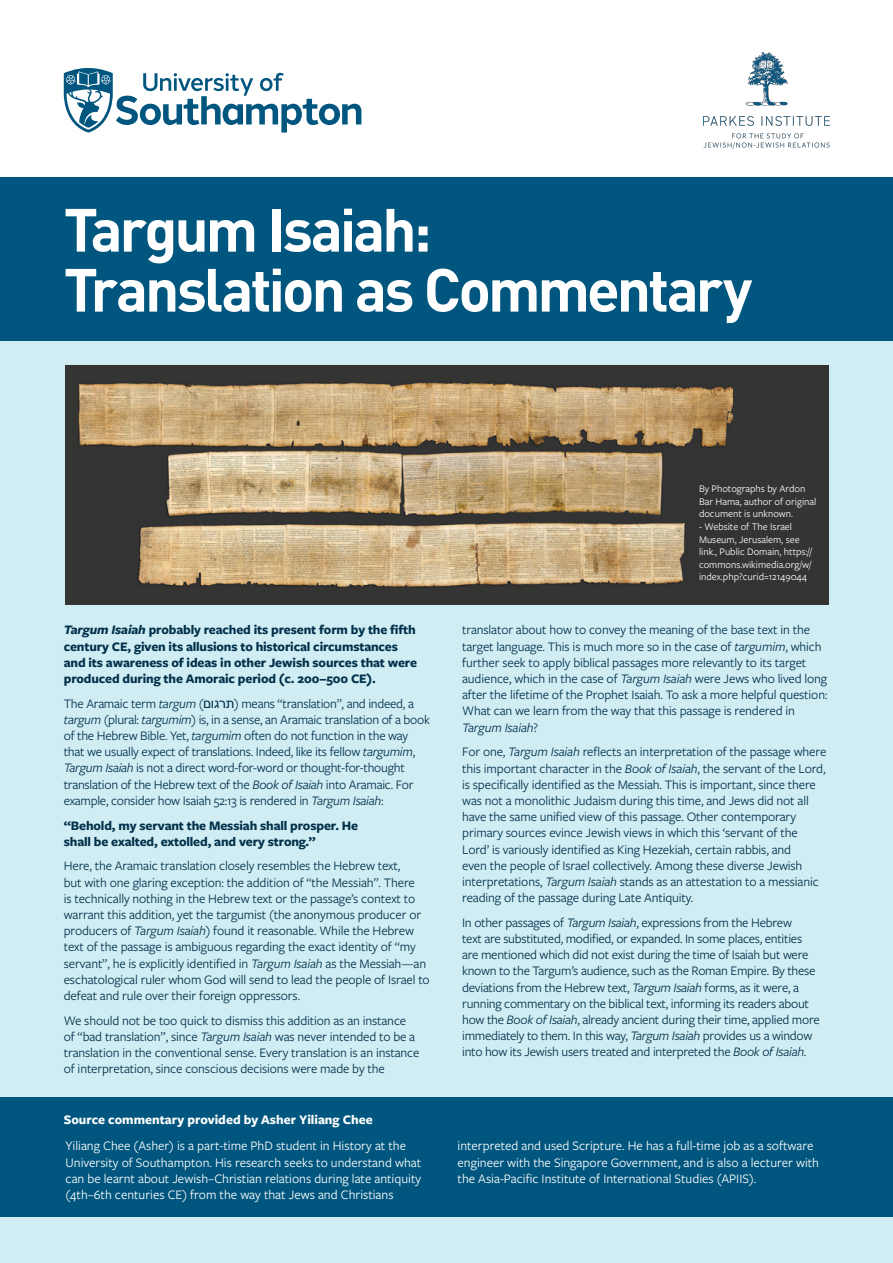
<style>
.page{position:relative;width:893px;height:1263px;background:#fff}
.page>*{position:absolute;margin:0;border:0;box-sizing:border-box;transform-origin:0 0}
.t1{font:700 60px/60px "DINOT";letter-spacing:-.05em;color:#fff}
.t2{font:13.5px/16.2px "Freight Sans Pro";letter-spacing:-.01em;color:#01304a}
.t3{font:13.5px/16.2px "Freight Sans Pro";color:#fff}
.t4{font:700 13.5px/16.2px "Freight Sans Pro";letter-spacing:-.01em;color:#01304a}
.t5{font:700 13.5px "Freight Sans Pro";color:#fff}
.t6{font:10.5px/12.6px "Freight Sans Pro";color:#fff}
.s1{font-style:italic}
.s2{font-family:"Arial"}
</style>
<div class="page">
<svg style="left:64px;top:68px;width:297px;height:65px"></svg>
<img style="left:703px;top:52px;width:126px;height:96px">
<div style="left:0;top:187px;width:893px;height:1076px;background:#d1edf4"></div>
<div style="left:0;top:1097px;width:893px;height:120px;background:#00567e"></div>
<div style="left:0;top:177px;width:893px;height:163px;background:#00567e"></div>
<div style="left:66px;top:365px;width:763px;height:239px;background:#343433"></div>
<img style="left:78px;top:382px;width:654px;height:206px">
<h1 class="t1" style="left:64px;top:194px;width:690px">Targum Isaiah:<br>Translation as Commentary</h1>
<p class="t4" style="left:64px;top:621px;width:355px"><span class="s1">Targum Isaiah</span> probably reached its present form by the fifth century CE, given its allusions to historical circumstances and its awareness of ideas in other Jewish sources that were produced during the Amoraic period (c. 200–500 CE).</p>
<p class="t2" style="left:64px;top:694px;width:368px">The Aramaic term <span class="s1">targum</span> ( <span class="s2">תרג ום</span> ( means “translation”, and indeed, a <span class="s1">targum</span> (plural: <span class="s1">targumim</span>) is, in a sense, an Aramaic translation of a book of the Hebrew Bible. Yet, <span class="s1">targumim</span> often do not function in the way that we usually expect of translations. Indeed, like its fellow <span class="s1">targumim</span>, <span class="s1">Targum Isaiah</span> is not a direct word-for-word or thought-for-thought translation of the Hebrew text of the <span class="s1">Book of Isaiah</span> into Aramaic. For example, consider how Isaiah 52:13 is rendered in <span class="s1">Targum Isaiah</span>:</p>
<p class="t4" style="left:64px;top:816px;width:296px">“Behold, my servant the Messiah shall prosper. He shall be exalted, extolled, and very strong.”</p>
<p class="t2" style="left:64px;top:857px;width:367px">Here, the Aramaic translation closely resembles the Hebrew text,<br>but with one glaring exception: the addition of “the Messiah”. There<br>is technically nothing in the Hebrew text or the passage’s context to warrant this addition, yet the targumist (the anonymous producer or producers of <span class="s1">Targum Isaiah</span>) found it reasonable. While the Hebrew text of the passage is ambiguous regarding the exact identity of “my servant”, he is explicitly identified in <span class="s1">Targum Isaiah</span> as the Messiah—an eschatological ruler whom God will send to lead the people of Israel to defeat and rule over their foreign oppressors.</p>
<p class="t2" style="left:64px;top:1012px;width:357px">We should not be too quick to dismiss this addition as an instance of “bad translation”, since <span class="s1">Targum Isaiah</span> was never intended to be a translation in the conventional sense. Every translation is an instance of interpretation, since conscious decisions were made by the</p>
<p class="t5" style="left:64px;top:1110px;width:310px">Source commentary provided by Asher Yiliang Chee</p>
<p class="t6" style="left:699px;top:482px;width:119px">By Photographs by Ardon<br>Bar Hama, author of original document is unknown.</p>
<p class="t6" style="left:699px;top:520px;width:114px">- Website of The Israel<br>Museum, Jerusalem, see link., Public Domain, https:// commons.wikimedia.org/w/ index.php?curid=12149044</p>
<p class="t2" style="left:462px;top:621px;width:367px">translator about how to convey the meaning of the base text in the target language. This is much more so in the case of <span class="s1">targumim</span>, which further seek to apply biblical passages more relevantly to its target audience, which in the case of <span class="s1">Targum Isaiah</span> were Jews who lived long after the lifetime of the Prophet Isaiah. To ask a more helpful question:<br>What can we learn from the way that this passage is rendered in <span class="s1">Targum Isaiah</span>?</p>
<p class="t2" style="left:462px;top:743px;width:366px">For one, <span class="s1">Targum Isaiah</span> reflects an interpretation of the passage where this important character in the <span class="s1">Book of Isaiah</span>, the servant of the Lord, is specifically identified as the Messiah. This is important, since there was not a monolithic Judaism during this time, and Jews did not all have the same unified view of this passage. Other contemporary primary sources evince Jewish views in which this ‘servant of the Lord’ is variously identified as King Hezekiah, certain rabbis, and<br>even the people of Israel collectively. Among these diverse Jewish interpretations, <span class="s1">Targum Isaiah</span> stands as an attestation to a messianic reading of the passage during Late Antiquity.</p>
<p class="t2" style="left:462px;top:914px;width:359px">In other passages of <span class="s1">Targum Isaiah</span>, expressions from the Hebrew<br>text are substituted, modified, or expanded. In some places, entities are mentioned which did not exist during the time of Isaiah but were known to the Targum’s audience, such as the Roman Empire. By these deviations from the Hebrew text, <span class="s1">Targum Isaiah</span> forms, as it were, a running commentary on the biblical text, informing its readers about how the <span class="s1">Book of Isaiah</span>, already ancient during their time, applied more immediately to them. In this way, <span class="s1">Targum Isaiah</span> provides us a window into how its Jewish users treated and interpreted the <span class="s1">Book of Isaiah</span>.</p>
<p class="t3" style="left:66px;top:1137px;width:357px">Yiliang Chee (Asher) is a part-time PhD student in History at the University of Southampton. His research seeks to understand what can be learnt about Jewish–Christian relations during late antiquity (4th–6th centuries CE) from the way that Jews and Christians</p>
<p class="t3" style="left:458px;top:1137px;width:363px">interpreted and used Scripture. He has a full-time job as a software engineer with the Singapore Government, and is also a lecturer with the Asia-Pacific Institute of International Studies (APIIS).</p>
</div>
